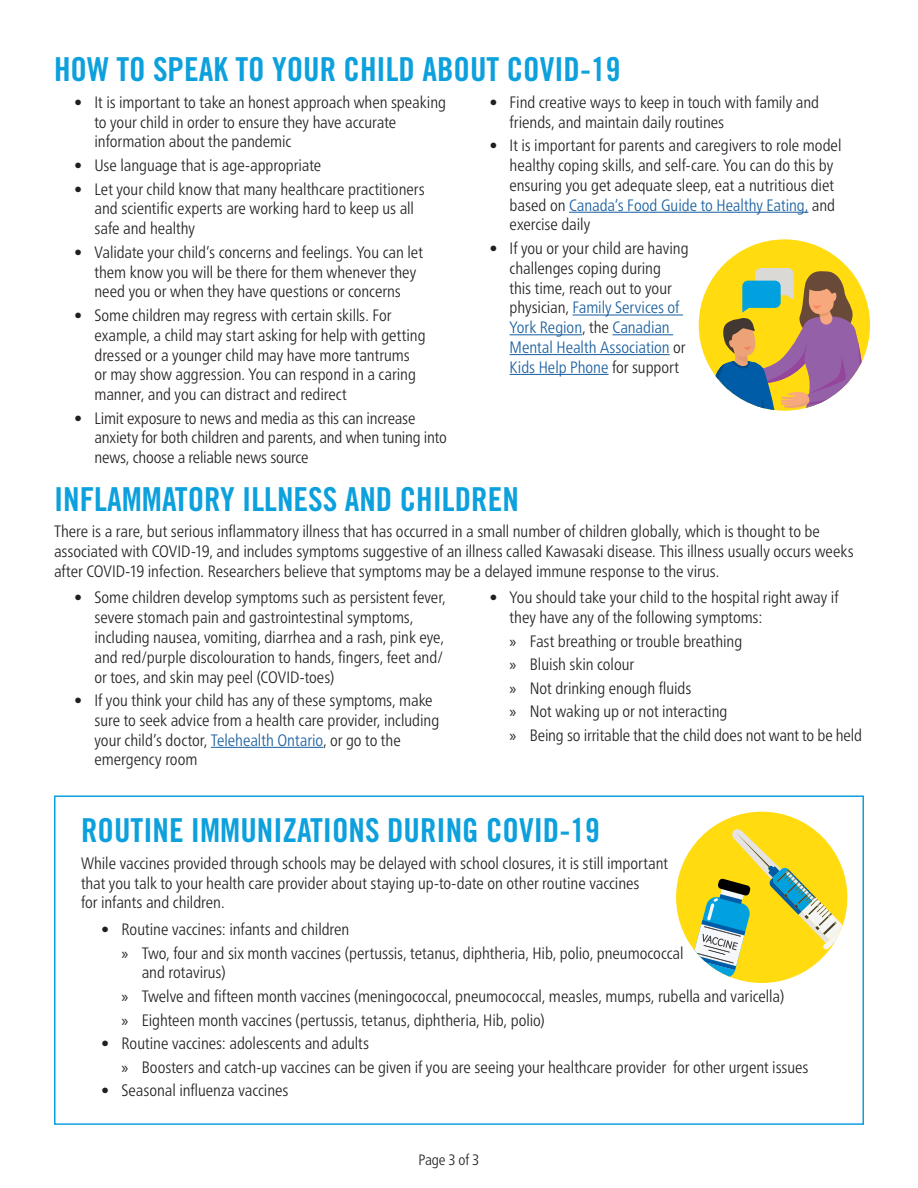
<style>
.page{position:relative;width:918px;height:1188px;background:#fff}
.page>*{position:absolute;margin:0;border:0;box-sizing:border-box;transform-origin:0 0}
.t1{font:33px "Trade Gothic LT Pro Bd Cn 20";color:#0ca0dc}
.BC{font:300 condensed 16.5px/19.8px "Frutiger Neue LT Pro";letter-spacing:-.005em;color:#231f20}
.t2{font:300 condensed 15px "Frutiger Neue LT Pro";letter-spacing:-.01em;color:#231f20}
.s1{color:#175d9e}
.s2{font-family:"Myriad Pro";font-weight:400;font-stretch:normal}
</style>
<div class="page">
<div style="left:54px;top:795px;width:810px;height:330px;border:2px solid #0ca0dc"></div>
<div style="left:676px;top:812px;width:171px;height:171px;background:#ffdb0f;border-radius:50%"></div>
<svg style="left:691px;top:829px;width:156px;height:150px"></svg>
<hr style="left:569px;top:212px;width:239px;height:1px;background:#175d9e">
<hr style="left:573px;top:315px;width:110px;height:1px;background:#175d9e">
<hr style="left:510px;top:334px;width:72px;height:1px;background:#175d9e">
<hr style="left:613px;top:334px;width:60px;height:1px;background:#175d9e">
<hr style="left:510px;top:354px;width:160px;height:1px;background:#175d9e">
<hr style="left:510px;top:374px;width:99px;height:1px;background:#175d9e">
<div style="left:699px;top:239px;width:171px;height:172px;background:#ffdb0f;border-radius:50%"></div>
<svg style="left:706px;top:268px;width:161px;height:143px"></svg>
<hr style="left:211px;top:747px;width:112px;height:1px;background:#175d9e">
<h2 class="t1" style="left:54px;top:49px;width:568px">HOW TO SPEAK TO YOUR CHILD ABOUT COVID-19</h2>
<p class="BC" style="left:94px;top:92px;width:353px;text-indent:-20px">• It is important to take an honest approach when speaking to your child in order to ensure they have accurate information about the pandemic</p>
<p class="BC" style="left:74px;top:155px;width:249px">• Use language that is age-appropriate</p>
<p class="BC" style="left:94px;top:179px;width:332px;text-indent:-20px">• Let your child know that many healthcare practitioners and scientific experts are working hard to keep us all safe and healthy</p>
<p class="BC" style="left:94px;top:242px;width:330px;text-indent:-20px">• Validate your child’s concerns and feelings. You can let them know you will be there for them whenever they need you or when they have questions or concerns</p>
<p class="BC" style="left:94px;top:305px;width:333px;text-indent:-20px">• Some children may regress with certain skills. For example, a child may start asking for help with getting dressed or a younger child may have more tantrums or may show aggression. You can respond in a caring manner, and you can distract and redirect</p>
<p class="BC" style="left:94px;top:408px;width:354px;text-indent:-20px">• Limit exposure to news and media as this can increase anxiety for both children and parents, and when tuning into news, choose a reliable news source</p>
<p class="BC" style="left:510px;top:92px;width:311px;text-indent:-20px">• Find creative ways to keep in touch with family and friends, and maintain daily routines</p>
<p class="BC" style="left:510px;top:135px;width:333px;text-indent:-20px">• It is important for parents and caregivers to role model healthy coping skills, and self-care. You can do this by ensuring you get adequate sleep, eat a nutritious diet based on <span class="s1">Canada’s Food Guide to Healthy Eating,</span> and exercise daily</p>
<p class="BC" style="left:510px;top:238px;width:180px;text-indent:-20px">• If you or your child are having challenges coping during<br>this time, reach out to your physician, <span class="s1">Family Services of<br>York Region</span>, the <span class="s1">Canadian<br>Mental Health Association</span> or<br><span class="s1">Kids Help Phone</span> for support</p>
<h2 class="t1" style="left:54px;top:479px;width:466px">INFLAMMATORY ILLNESS AND CHILDREN</h2>
<p class="BC" style="left:54px;top:521px;width:801px">There is a rare, but serious inflammatory illness that has occurred in a small number of children globally, which is thought to be associated with COVID-19, and includes symptoms suggestive of an illness called Kawasaki disease. This illness usually occurs weeks after COVID-19 infection. Researchers believe that symptoms may be a delayed immune response to the virus.</p>
<p class="BC" style="left:94px;top:588px;width:353px;text-indent:-20px">• Some children develop symptoms such as persistent fever, severe stomach pain and gastrointestinal symptoms, including nausea, vomiting, diarrhea and a rash, pink eye, and red/purple discolouration to hands, fingers, feet and/ or toes, and skin may peel (COVID-toes)</p>
<p class="BC" style="left:94px;top:690px;width:346px;text-indent:-20px">• If you think your child has any of these symptoms, make sure to seek advice from a health care provider, including your child’s doctor, <span class="s1">Telehealth Ontario</span>, or go to the emergency room</p>
<p class="BC" style="left:510px;top:588px;width:330px;text-indent:-20px">• You should take your child to the hospital right away if they have any of the following symptoms:</p>
<p class="BC" style="left:510px;top:631px;width:234px"><span class="s2">»</span> Fast breathing or trouble breathing</p>
<p class="BC" style="left:510px;top:655px;width:126px"><span class="s2">»</span> Bluish skin colour</p>
<p class="BC" style="left:510px;top:678px;width:183px"><span class="s2">»</span> Not drinking enough fluids</p>
<p class="BC" style="left:510px;top:702px;width:219px"><span class="s2">»</span> Not waking up or not interacting</p>
<p class="BC" style="left:510px;top:725px;width:354px"><span class="s2">»</span> Being so irritable that the child does not want to be held</p>
<h2 class="t1" style="left:81px;top:811px;width:520px">ROUTINE IMMUNIZATIONS DURING COVID-19</h2>
<p class="BC" style="left:81px;top:853px;width:589px">While vaccines provided through schools may be delayed with school closures, it is still important that you talk to your health care provider about staying up-to-date on other routine vaccines<br>for infants and children.</p>
<p class="BC" style="left:101px;top:919px;width:250px">• Routine vaccines: infants and children</p>
<p class="BC" style="left:142px;top:943px;width:543px;text-indent:-20px"><span class="s2">»</span> Two, four and six month vaccines (pertussis, tetanus, diphtheria, Hib, polio, pneumococcal and rotavirus)</p>
<p class="BC" style="left:122px;top:986px;width:664px"><span class="s2">»</span> Twelve and fifteen month vaccines (meningococcal, pneumococcal, measles, mumps, rubella and varicella)</p>
<p class="BC" style="left:122px;top:1010px;width:425px"><span class="s2">»</span> Eighteen month vaccines (pertussis, tetanus, diphtheria, Hib, polio)</p>
<p class="BC" style="left:101px;top:1033px;width:269px">• Routine vaccines: adolescents and adults</p>
<p class="BC" style="left:122px;top:1057px;width:689px"><span class="s2">»</span> Boosters and catch-up vaccines can be given if you are seeing your healthcare provider for other urgent issues</p>
<p class="BC" style="left:101px;top:1081px;width:189px">• Seasonal influenza vaccines</p>
<p class="t2" style="left:418px;top:1151px;width:62px">Page 3 of 3</p>
</div>
